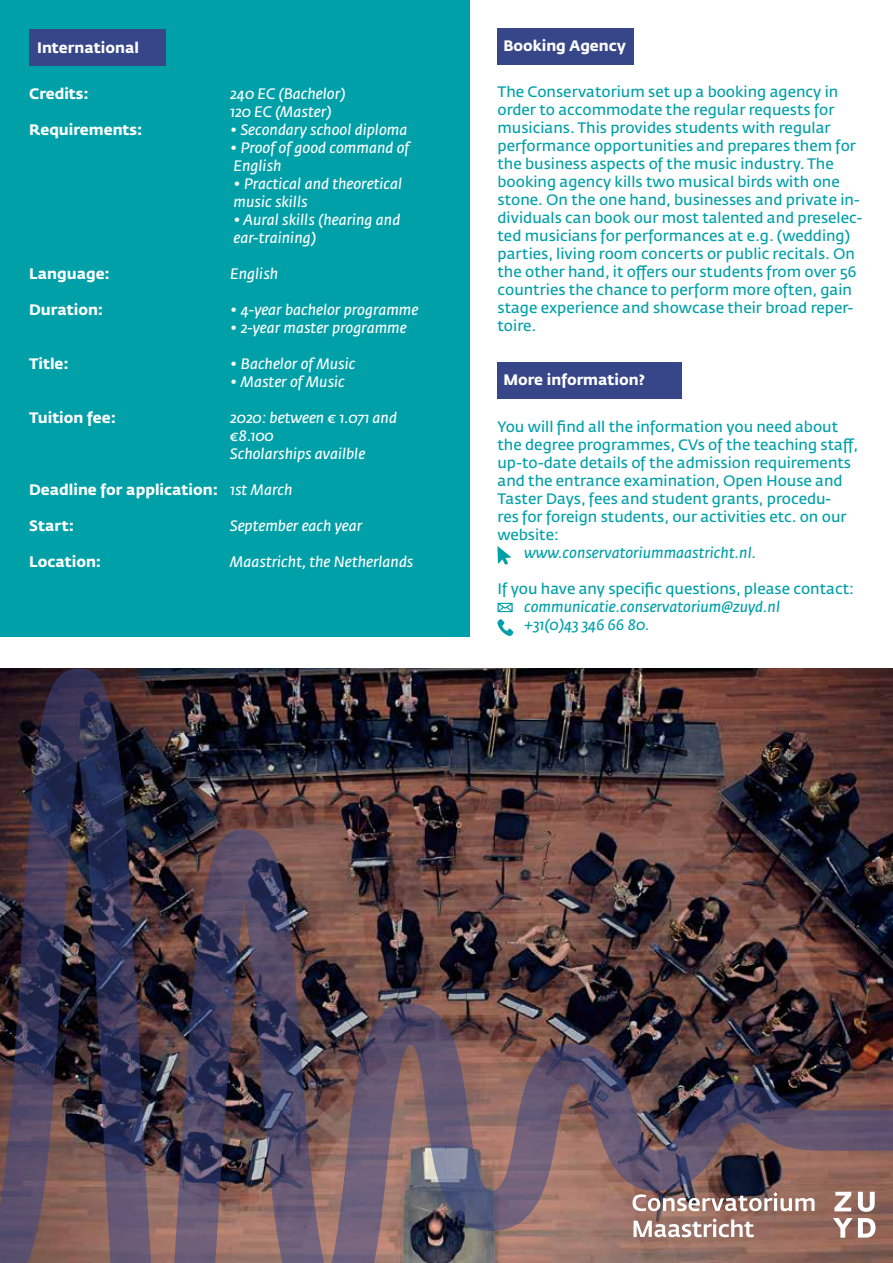
<style>
.page{position:relative;width:893px;height:1263px;background:#fff}
.page>*{position:absolute;margin:0;border:0;box-sizing:border-box;transform-origin:0 0}
.t1{font:15px/18px "Fedra Sans Std";color:#00a0a9}
.t2{font:italic 15px/18px "Fedra Sans Std";color:#fff}
.t3{font:700 15px "Fedra Sans Std";color:#fff}
.t4{font:italic 15px/18px "Fedra Sans Std";color:#00a0a9}
</style>
<div class="page">
<div style="left:0;top:0;width:470px;height:636px;background:#00a0a9"></div>
<div style="left:497px;top:363px;width:185px;height:36px;background:#374689"></div>
<div style="left:29px;top:30px;width:137px;height:36px;background:#374689"></div>
<div style="left:497px;top:28px;width:137px;height:36px;background:#374689"></div>
<img style="left:0;top:669px;width:893px;height:594px">
<svg style="left:497px;top:603px;width:16px;height:9px"></svg>
<svg style="left:497px;top:619px;width:16px;height:17px"></svg>
<svg style="left:497px;top:546px;width:14px;height:19px"></svg>
<p class="t3" style="left:37px;top:38px;width:103px">International</p>
<p class="t3" style="left:29px;top:84px;width:61px">Credits:</p>
<p class="t3" style="left:29px;top:120px;width:115px">Requirements:</p>
<p class="t3" style="left:29px;top:264px;width:82px">Language:</p>
<p class="t3" style="left:29px;top:300px;width:76px">Duration:</p>
<p class="t3" style="left:29px;top:354px;width:41px">Title:</p>
<p class="t3" style="left:29px;top:408px;width:88px">Tuition fee:</p>
<p class="t3" style="left:29px;top:480px;width:191px">Deadline for application:</p>
<p class="t3" style="left:29px;top:516px;width:46px">Start:</p>
<p class="t3" style="left:29px;top:552px;width:74px">Location:</p>
<p class="t2" style="left:230px;top:84px;width:117px">240 EC (Bachelor)<br>120 EC (Master)</p>
<p class="t2" style="left:230px;top:120px;width:179px">• Secondary school diploma</p>
<p class="t2" style="left:230px;top:138px;width:181px">• Proof of good command of<br>English</p>
<p class="t2" style="left:234px;top:174px;width:170px">• Practical and theoretical music skills</p>
<p class="t2" style="left:234px;top:210px;width:168px">• Aural skills (hearing and ear-training)</p>
<p class="t2" style="left:230px;top:264px;width:50px">English</p>
<p class="t2" style="left:230px;top:300px;width:190px">• 4-year bachelor programme</p>
<p class="t2" style="left:230px;top:318px;width:178px">• 2-year master programme</p>
<p class="t2" style="left:230px;top:354px;width:127px">• Bachelor of Music</p>
<p class="t2" style="left:230px;top:372px;width:116px">• Master of Music</p>
<p class="t2" style="left:230px;top:408px;width:168px">2020: between € 1.071 and €8.100<br>Scholarships availble</p>
<p class="t2" style="left:230px;top:480px;width:64px">1st March</p>
<p class="t2" style="left:230px;top:516px;width:133px">September each year</p>
<p class="t2" style="left:230px;top:552px;width:185px">Maastricht, the Netherlands</p>
<p class="t3" style="left:503px;top:37px;width:124px">Booking Agency</p>
<p class="t1" style="left:497px;top:83px;width:366px">The Conservatorium set up a booking agency in order to accommodate the regular requests for musicians. This provides students with regular performance opportunities and prepares them for the business aspects of the music industry. The booking agency kills two musical birds with one stone. On the one hand, businesses and private in&shy;dividuals can book our most talented and preselec&shy;ted musicians for performances at e.g. (wedding) parties, living room concerts or public recitals. On the other hand, it offers our students from over 56 countries the chance to perform more often, gain stage experience and showcase their broad reper&shy;toire.</p>
<p class="t3" style="left:503px;top:370px;width:143px">More information?</p>
<p class="t1" style="left:497px;top:417px;width:362px">You will find all the information you need about the degree programmes, CVs of the teaching staff, up-to-date details of the admission requirements and the entrance examination, Open House and Taster Days, fees and student grants, procedu-<br>res for foreign students, our activities etc. on our website:</p>
<p class="t4" style="left:524px;top:543px;width:234px">www.conservatoriummaastricht.nl.</p>
<p class="t1" style="left:497px;top:579px;width:358px">If you have any specific questions, please contact:</p>
<p class="t4" style="left:524px;top:597px;width:257px">communicatie.conservatorium@zuyd.nl +31(0)43 346 66 80.</p>
</div>
